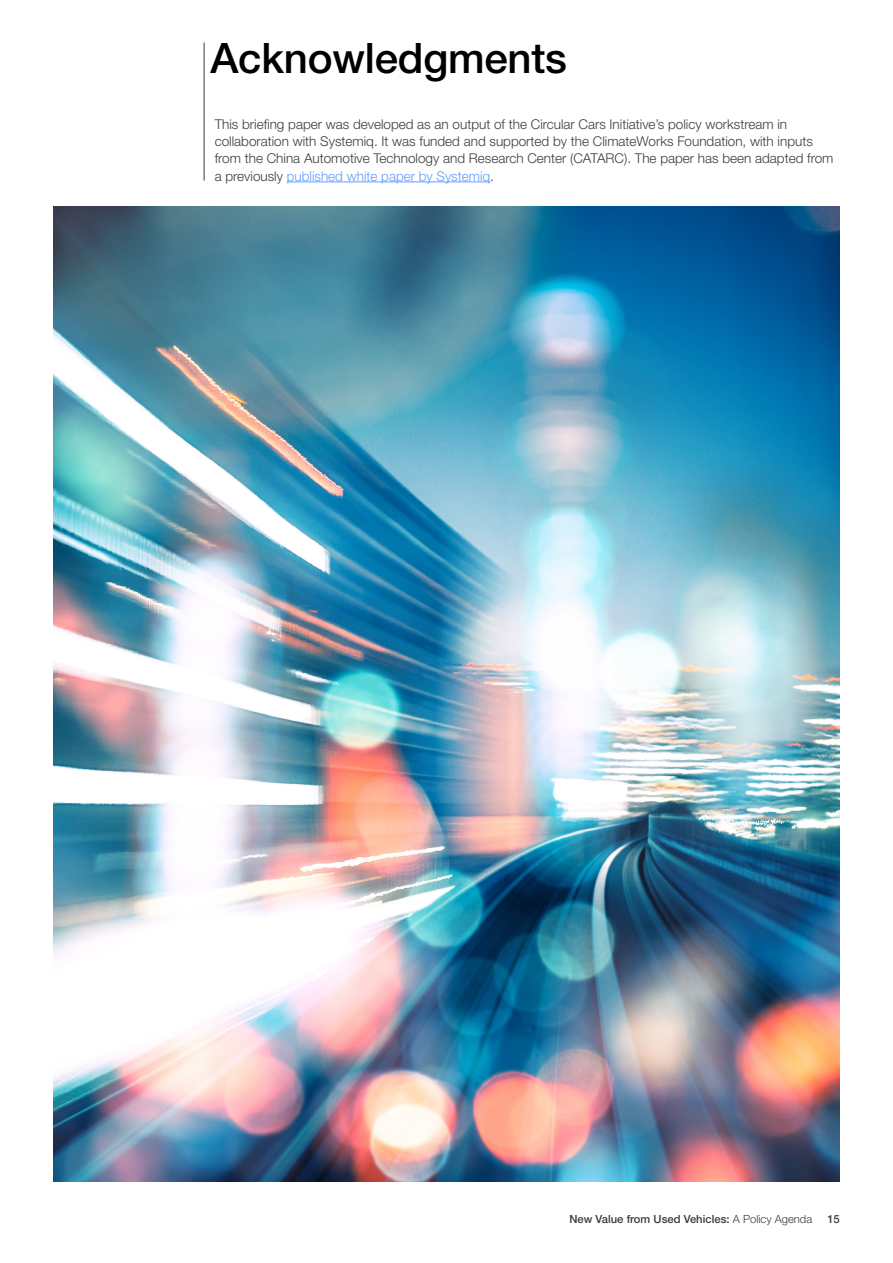
<style>
.page{position:relative;width:893px;height:1263px;background:#fff}
.page>*{position:absolute;margin:0;border:0;box-sizing:border-box;transform-origin:0 0}
.t1{font:500 42px "Helvetica Neue LT Pro";letter-spacing:-.005em;color:#000}
.t2{font:300 13.5px/17.2px "Helvetica Neue LT Pro";color:#3c3c3b}
.t3{font:500 11.25px "Helvetica Neue LT Pro";color:#3c3c3b}
.s1{color:#639cff}
.s2{font-weight:300}
</style>
<div class="page">
<hr style="left:287px;top:182px;width:203px;height:1px;background:#639cff">
<hr style="left:204px;top:43px;width:1px;height:138px;background:#3c3c3b">
<img style="left:53px;top:206px;width:787px;height:975px">
<h1 class="t1" style="left:210px;top:32px;width:358px">Acknowledgments</h1>
<p class="t2" style="left:215px;top:115px;width:620px">This briefing paper was developed as an output of the Circular Cars Initiative’s policy workstream in collaboration with Systemiq. It was funded and supported by the ClimateWorks Foundation, with inputs from the China Automotive Technology and Research Center (CATARC). The paper has been adapted from a previously <span class="s1">published white paper by Systemiq</span>.</p>
<p class="t3" style="left:569px;top:1212px;width:244px">New Value from Used Vehicles: <span class="s2">A Policy Agenda</span></p>
<p class="t3" style="left:827px;top:1212px;width:14px">15</p>
</div>
